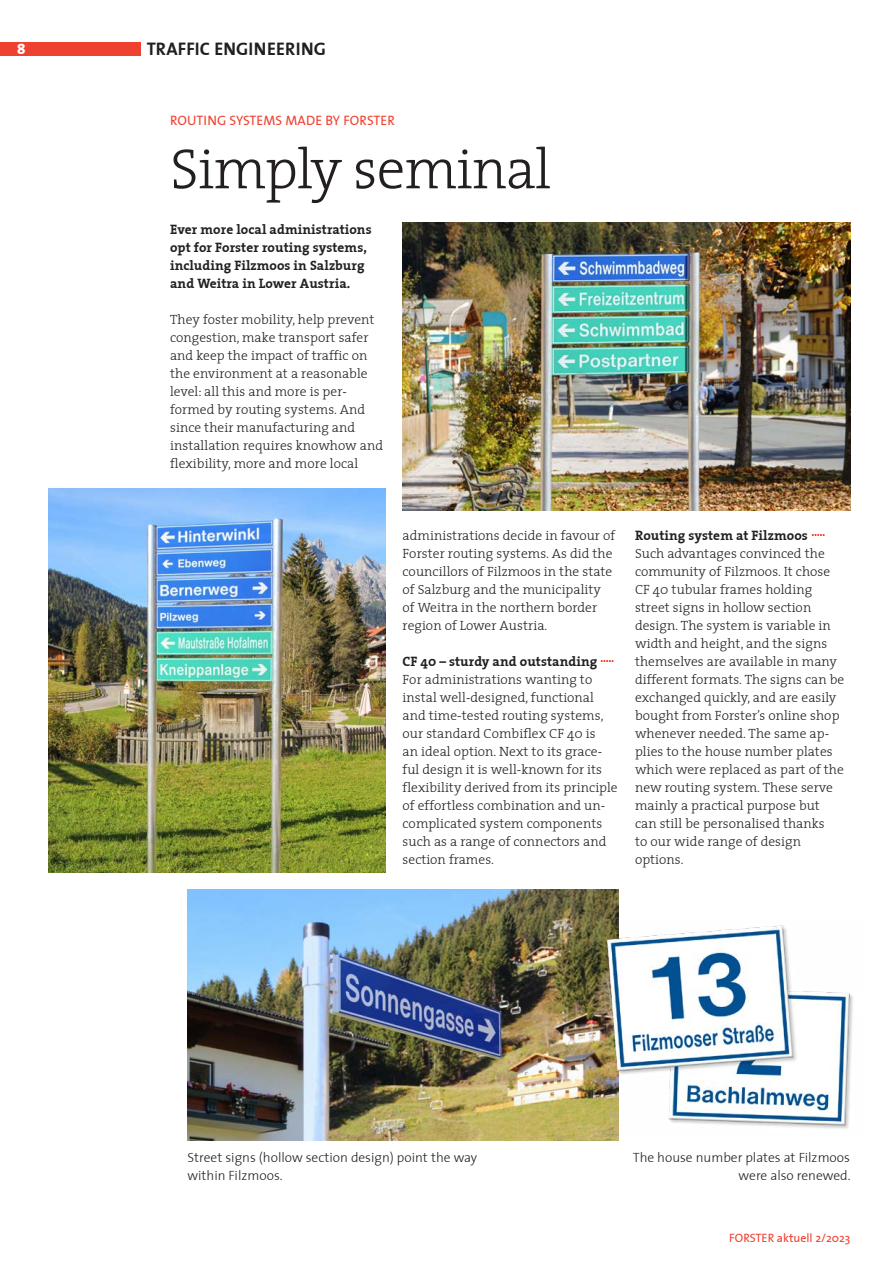
<style>
.page{position:relative;width:893px;height:1263px;background:#fff}
.page>*{position:absolute;margin:0;border:0;box-sizing:border-box;transform-origin:0 0}
.fa_Titel1{font:57px "The Serif Light Plain";letter-spacing:-.015em;color:#231f20}
.t1{font:18px "The Sans Bold Plain";letter-spacing:.01em;color:#231f20}
.t2{font:15px "The Serif Extra Bold Caps";color:#fff}
.fa_Fließtext{font:13.5px/18px "The Serif Light Plain";letter-spacing:.005em;color:#231f20}
.fa_Fließtext-2{font:13.5px/18px "The Serif Bold Plain";letter-spacing:.005em;color:#231f20}
.fa_Bildtext{font:13.5px/18px "The Sans Light Plain";color:#231f20}
.fa_Titel1-2{font:13.5px "The Sans Plain";letter-spacing:.005em;color:#ef4130}
.t3{font:12px "The Sans Plain";color:#ef4130}
.s1{font-family:"The Serif Bold Plain"}
</style>
<div class="page">
<div style="left:0;top:43px;width:140px;height:13px;background:#ef4130"></div>
<svg style="left:601px;top:660px;width:13px;height:2px"></svg>
<svg style="left:812px;top:534px;width:13px;height:2px"></svg>
<img style="left:403px;top:222px;width:447px;height:288px">
<img style="left:187px;top:890px;width:431px;height:250px">
<img style="left:49px;top:488px;width:337px;height:384px">
<img style="left:599px;top:919px;width:254px;height:217px">
<p class="t2" style="left:17px;top:36px;width:10px">8</p>
<h2 class="t1" style="left:147px;top:34px;width:181px">TRAFFIC ENGINEERING</h2>
<h1 class="fa_Titel1-2" style="left:170px;top:109px;width:226px">ROUTING SYSTEMS MADE BY FORSTER</h1>
<h1 class="fa_Titel1" style="left:170px;top:122px;width:382px">Simply seminal</h1>
<p class="fa_Fließtext-2" style="left:170px;top:220px;width:203px">Ever more local administrations opt for Forster routing systems, including Filzmoos in Salzburg and Weitra in Lower Austria.</p>
<p class="fa_Fließtext" style="left:170px;top:310px;width:214px">They foster mobility, help prevent congestion, make transport safer and keep the impact of traffic on the environment at a reasonable level: all this and more is per&shy;formed by routing systems. And since their manufacturing and installation requires knowhow and flexibility, more and more local</p>
<p class="fa_Fließtext" style="left:403px;top:526px;width:214px">administrations decide in favour of Forster routing systems. As did the councillors of Filzmoos in the state of Salzburg and the municipality of Weitra in the northern border region of Lower Austria.</p>
<p class="fa_Fließtext" style="left:403px;top:652px;width:217px"><span class="s1">CF 40 – sturdy and outstanding<br></span>For administrations wanting to instal well-designed, functional and time-tested routing systems, our standard Combiflex CF 40 is<br>an ideal option. Next to its grace&shy;ful design it is well-known for its flexibility derived from its principle of effortless combination and un&shy;complicated system components such as a range of connectors and section frames.</p>
<p class="fa_Fließtext" style="left:635px;top:526px;width:211px"><span class="s1">Routing system at Filzmoos<br></span>Such advantages convinced the community of Filzmoos. It chose<br>CF 40 tubular frames holding street signs in hollow section design. The system is variable in width and height, and the signs themselves are available in many different formats. The signs can be exchanged quickly, and are easily bought from Forster’s online shop whenever needed. The same ap&shy;plies to the house number plates which were replaced as part of the new routing system. These serve mainly a practical purpose but can still be personalised thanks<br>to our wide range of design options.</p>
<p class="fa_Bildtext" style="left:187px;top:1148px;width:291px">Street signs (hollow section design) point the way within Filzmoos.</p>
<p class="fa_Bildtext" style="left:633px;top:1148px;width:219px;text-align:right">The house number plates at Filzmoos were also renewed.</p>
<p class="t3" style="left:729px;top:1228px;width:123px">FORSTER aktuell 2/2023</p>
</div>
